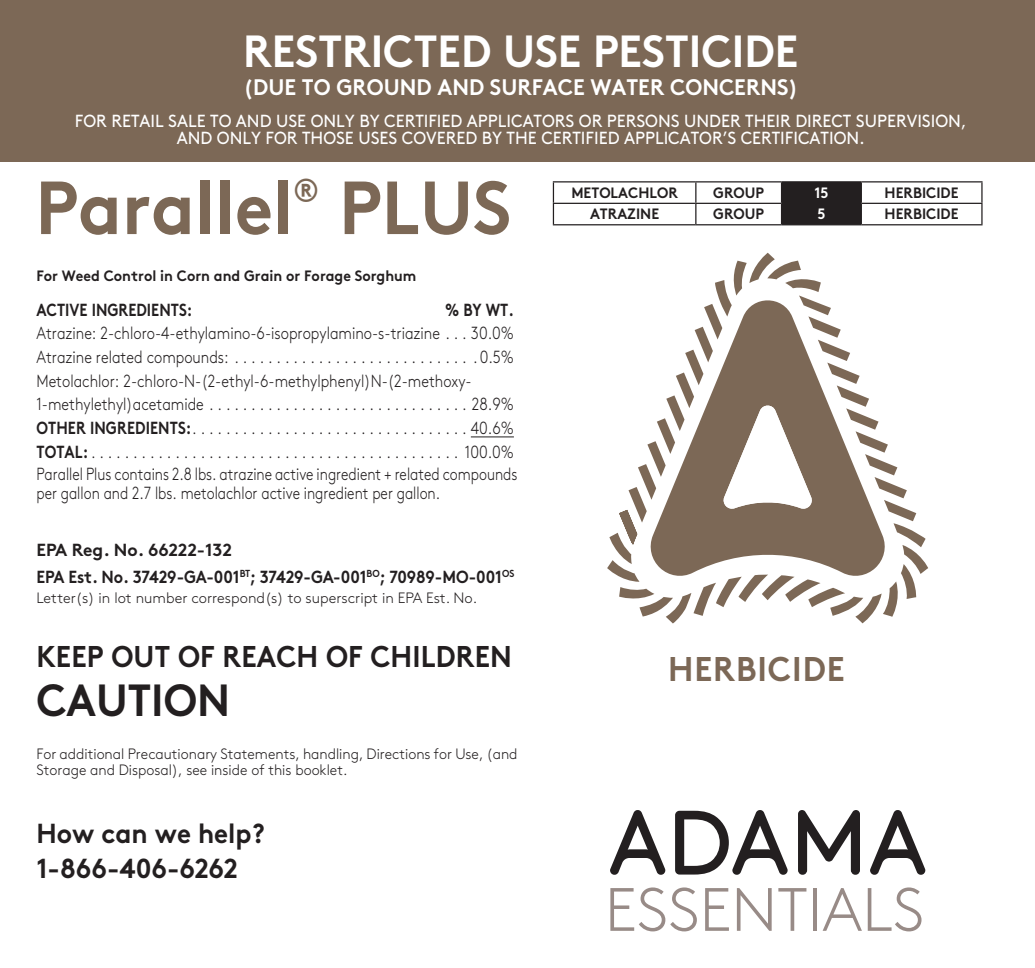
<style>
.page{position:relative;width:1035px;height:968px;background:#fff}
.page>*{position:absolute;margin:0;border:0;box-sizing:border-box;transform-origin:0 0}
.t1{font:700 75px "Brown";color:#7c6856;scale:.95 1}
.t2{font:300 61px "Brown";color:#988b87}
.t3{font:700 45px "Brown";color:#fff;scale:.95 1}
.t4{font:700 45px "Brown";color:#231f20;scale:.94 1}
.t5{font:700 34.25px "Brown";letter-spacing:.03em;color:#7c6856;scale:.95 1}
.t6{font:700 33.5px "Brown";color:#7c6856;scale:.95 1}
.t7{font:700 30px "Brown";letter-spacing:.005em;color:#231f20;scale:.93 1}
.t8{font:700 27.5px/35px "Brown";color:#231f20;scale:.95 1}
.t9{font:700 22.5px "Brown";color:#fff;scale:.95 1}
.t10{font:300 17.5px "Brown";color:#231f20;scale:.84 1}
.t11{font:17.5px/16.8px "Brown";color:#fff;text-align:center;scale:.95 1}
.t12{font:300 17.5px/18.8px "Brown";color:#231f20;scale:.81 1}
.t13{font:700 17.5px "Brown";color:#231f20;scale:.91 1}
.t14{font:700 17.5px "Brown";color:#231f20;scale:.84 1}
.t15{font:700 17.5px "Brown";color:#231f20}
.t16{font:300 15px/16.8px "Brown";color:#231f20;scale:.95 1}
.t17{font:700 15px "Brown";color:#231f20;scale:.95 1}
.t18{font:300 15px "Brown";color:#231f20}
.t19{font:700 15px "Brown";color:#fff;scale:.95 1}
.s1{font-weight:700}
</style>
<div class="page">
<hr style="left:553px;top:181px;width:143px;height:1px;background:#231f20">
<hr style="left:696px;top:181px;width:86px;height:1px;background:#231f20">
<hr style="left:782px;top:181px;width:79px;height:1px;background:#231f20">
<hr style="left:861px;top:181px;width:122px;height:1px;background:#231f20">
<hr style="left:981px;top:182px;width:2px;height:21px;background:#231f20">
<hr style="left:553px;top:203px;width:143px;height:1px;background:#231f20">
<svg style="left:553px;top:182px;width:1px;height:42px"></svg>
<hr style="left:696px;top:203px;width:86px;height:1px;background:#231f20">
<svg style="left:695px;top:182px;width:1px;height:42px"></svg>
<hr style="left:861px;top:203px;width:122px;height:1px;background:#231f20">
<div style="left:781px;top:182px;width:81px;height:42px;background:#231f20"></div>
<hr style="left:981px;top:204px;width:2px;height:20px;background:#231f20">
<hr style="left:553px;top:224px;width:143px;height:1px;background:#231f20">
<hr style="left:696px;top:224px;width:86px;height:1px;background:#231f20">
<hr style="left:782px;top:224px;width:79px;height:1px;background:#231f20">
<hr style="left:861px;top:224px;width:122px;height:1px;background:#231f20">
<div style="left:0;top:0;width:1035px;height:162px;background:#7c6856"></div>
<hr style="left:471px;top:436px;width:43px;height:1px;background:#231f20">
<svg style="left:607px;top:253px;width:321px;height:370px"></svg>
<svg style="left:648px;top:295px;width:239px;height:283px;fill:#7c6856"></svg>
<svg style="left:723px;top:404px;width:90px;height:105px"></svg>
<svg style="left:610px;top:810px;width:55px;height:64px"></svg>
<svg style="left:675px;top:810px;width:113px;height:64px"></svg>
<svg style="left:870px;top:810px;width:55px;height:64px"></svg>
<svg style="left:798px;top:810px;width:62px;height:64px"></svg>
<p class="t3" style="left:243px;top:14px;width:586px">RESTRICTED USE PESTICIDE</p>
<p class="t9" style="left:244px;top:69px;width:585px">(DUE TO GROUND AND SURFACE WATER CONCERNS)</p>
<p class="t11" style="left:75px;top:111px;width:940px">FOR RETAIL SALE TO AND USE ONLY BY CERTIFIED APPLICATORS OR PERSONS UNDER THEIR DIRECT SUPERVISION,<br>AND ONLY FOR THOSE USES COVERED BY THE CERTIFIED APPLICATOR’S CERTIFICATION.</p>
<p class="t1" style="left:35px;top:147px;width:273px">Parallel</p>
<p class="t6" style="left:293px;top:163px;width:30px">®</p>
<p class="t1" style="left:339px;top:147px;width:183px">PLUS</p>
<p class="t17" style="left:36px;top:263px;width:402px">For Weed Control in Corn and Grain or Forage Sorghum</p>
<p class="t14" style="left:36px;top:295px;width:187px">ACTIVE INGREDIENTS:</p>
<p class="t14" style="left:445px;top:295px;width:83px">% BY WT.</p>
<p class="t10" style="left:36px;top:320px;width:570px">Atrazine: 2-chloro-4-ethylamino-6-isopropylamino-s-triazine . . . 30.0%</p>
<p class="t10" style="left:36px;top:344px;width:570px">Atrazine related compounds: . . . . . . . . . . . . . . . . . . . . . . . . . . . . . 0.5%</p>
<p class="t10" style="left:36px;top:368px;width:520px">Metolachlor: 2-chloro-N-(2-ethyl-6-methylphenyl)N-(2-methoxy-</p>
<p class="t10" style="left:36px;top:391px;width:570px">1-methylethyl)acetamide . . . . . . . . . . . . . . . . . . . . . . . . . . . . . . . 28.9%</p>
<p class="t10" style="left:36px;top:415px;width:570px"><span class="s1">OTHER INGREDIENTS:</span> . . . . . . . . . . . . . . . . . . . . . . . . . . . . . . . . . 40.6%</p>
<p class="t10" style="left:36px;top:438px;width:570px"><span class="s1">TOTAL:</span> . . . . . . . . . . . . . . . . . . . . . . . . . . . . . . . . . . . . . . . . . . . . 100.0%</p>
<p class="t12" style="left:36px;top:463px;width:595px">Parallel Plus contains 2.8 lbs. atrazine active ingredient + related compounds per gallon and 2.7 lbs. metolachlor active ingredient per gallon.</p>
<p class="t17" style="left:571px;top:180px;width:114px">METOLACHLOR</p>
<p class="t17" style="left:713px;top:180px;width:55px">GROUP</p>
<p class="t19" style="left:814px;top:180px;width:16px">15</p>
<p class="t17" style="left:885px;top:180px;width:79px">HERBICIDE</p>
<p class="t17" style="left:590px;top:202px;width:74px">ATRAZINE</p>
<p class="t17" style="left:713px;top:202px;width:55px">GROUP</p>
<p class="t19" style="left:817px;top:202px;width:10px">5</p>
<p class="t17" style="left:885px;top:202px;width:79px">HERBICIDE</p>
<p class="t15" style="left:36px;top:535px;width:197px">EPA Reg. No. 66222-132</p>
<p class="t13" style="left:36px;top:563px;width:527px">EPA Est. No. 37429-GA-001<sup>BT</sup>; 37429-GA-001<sup>BO</sup>; 70989-MO-001<sup>OS</sup></p>
<p class="t18" style="left:36px;top:587px;width:439px">Letter(s) in lot number correspond(s) to superscript in EPA Est. No.</p>
<p class="t7" style="left:36px;top:632px;width:513px">KEEP OUT OF REACH OF CHILDREN</p>
<p class="t4" style="left:36px;top:663px;width:208px">CAUTION</p>
<p class="t16" style="left:36px;top:744px;width:508px">For additional Precautionary Statements, handling, Directions for Use, (and<br>Storage and Disposal), see inside of this booklet.</p>
<p class="t8" style="left:36px;top:812px;width:242px">How can we help?<br>1-866-406-6262</p>
<p class="t5" style="left:668px;top:641px;width:188px">HERBICIDE</p>
<p class="t2" style="left:605px;top:864px;width:321px">ESSENTIALS</p>
</div>
